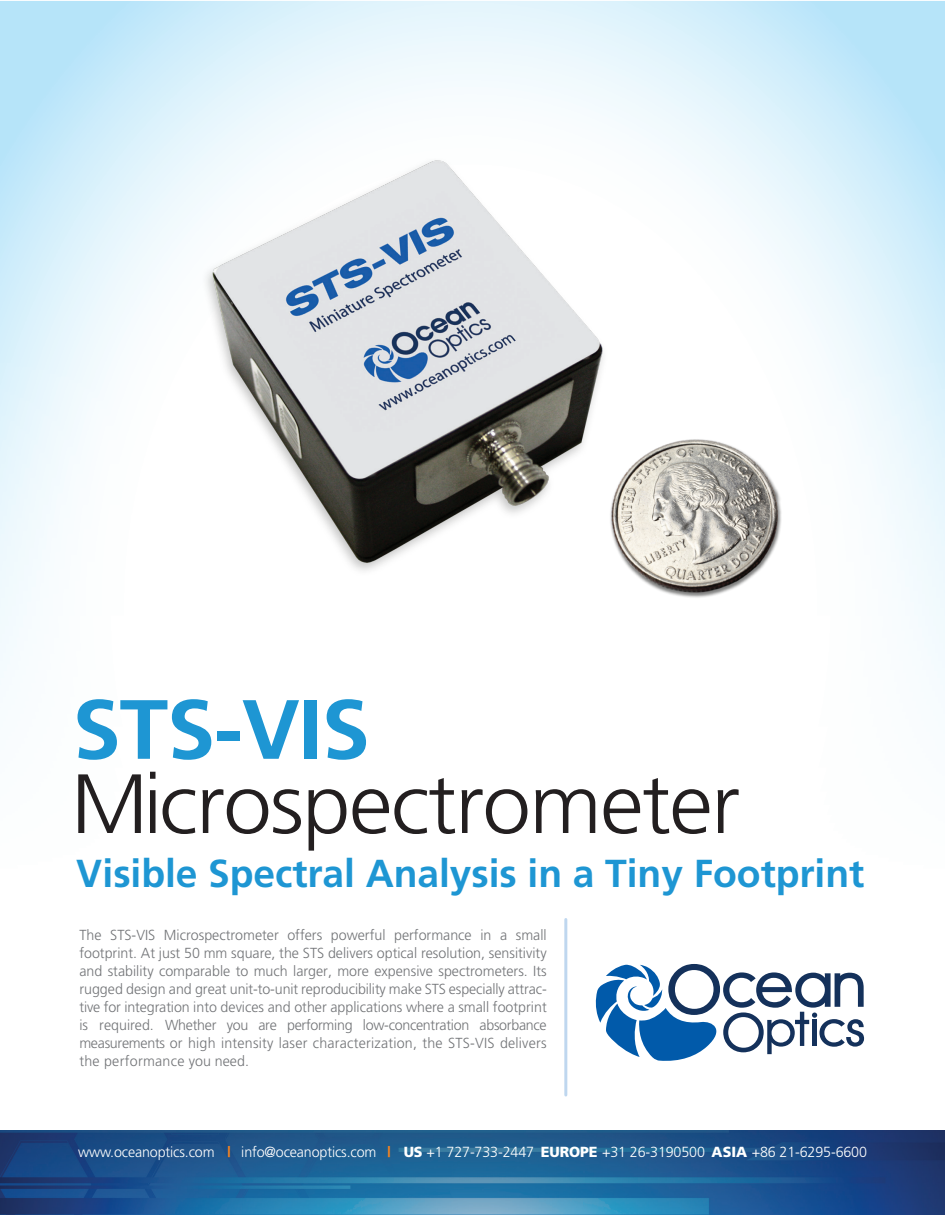
<style>
.page{position:relative;width:945px;height:1215px;background:#fff}
.page>*{position:absolute;margin:0;border:0;box-sizing:border-box;transform-origin:0 0}
.t1{font:300 84px "Frutiger";letter-spacing:-.02em;color:#231f20;scale:1.04 1}
.t2{font:700 84px "Frutiger";letter-spacing:-.015em;color:#1e96d3;scale:1.04 1}
.t3{font:700 39px "Frutiger";color:#1e96d3}
.t4{font:300 14.7px "Frutiger";letter-spacing:-.01em;color:#fff}
.t5{font:300 14.55px/18px "Frutiger";letter-spacing:.015em;color:#727477;text-align:justify}
.s1{font-weight:900;color:#f58320}
.s2{font-weight:900}
</style>
<div class="page">
<hr style="left:564px;top:920px;width:3px;height:175px;background:#bfd7ef">
<img style="left:0;top:1130px;width:945px;height:85px">
<img style="left:619px;top:439px;width:163px;height:159px">
<svg style="left:595px;top:964px;width:269px;height:97px"></svg>
<img style="left:201px;top:149px;width:418px;height:425px">
<h1 class="t2" style="left:72px;top:680px;width:288px">STS-VIS</h1>
<h1 class="t1" style="left:71px;top:756px;width:645px">Microspectrometer</h1>
<h2 class="t3" style="left:76px;top:851px;width:789px">Visible Spectral Analysis in a Tiny Footprint</h2>
<p class="t5" style="left:79px;top:926px;width:469px">The STS-VIS Microspectrometer offers powerful performance in a small footprint. At just 50 mm square, the STS delivers optical resolution, sensitivity and stability comparable to much larger, more expensive spectrometers. Its rugged design and great unit-to-unit reproducibility make STS especially attrac&shy;tive for integration into devices and other applications where a small footprint is required. Whether you are performing low-concentration absorbance measurements or high intensity laser characterization, the STS-VIS delivers the performance you need.</p>
<p class="t4" style="left:78px;top:1144px;width:790px">www.oceanoptics.com <span class="s1">|</span> info@oceanoptics.com <span class="s1">|</span> <span class="s2">US</span> +1 727-733-2447 <span class="s2">EUROPE</span> +31 26-3190500 <span class="s2">ASIA</span> +86 21-6295-6600</p>
</div>
